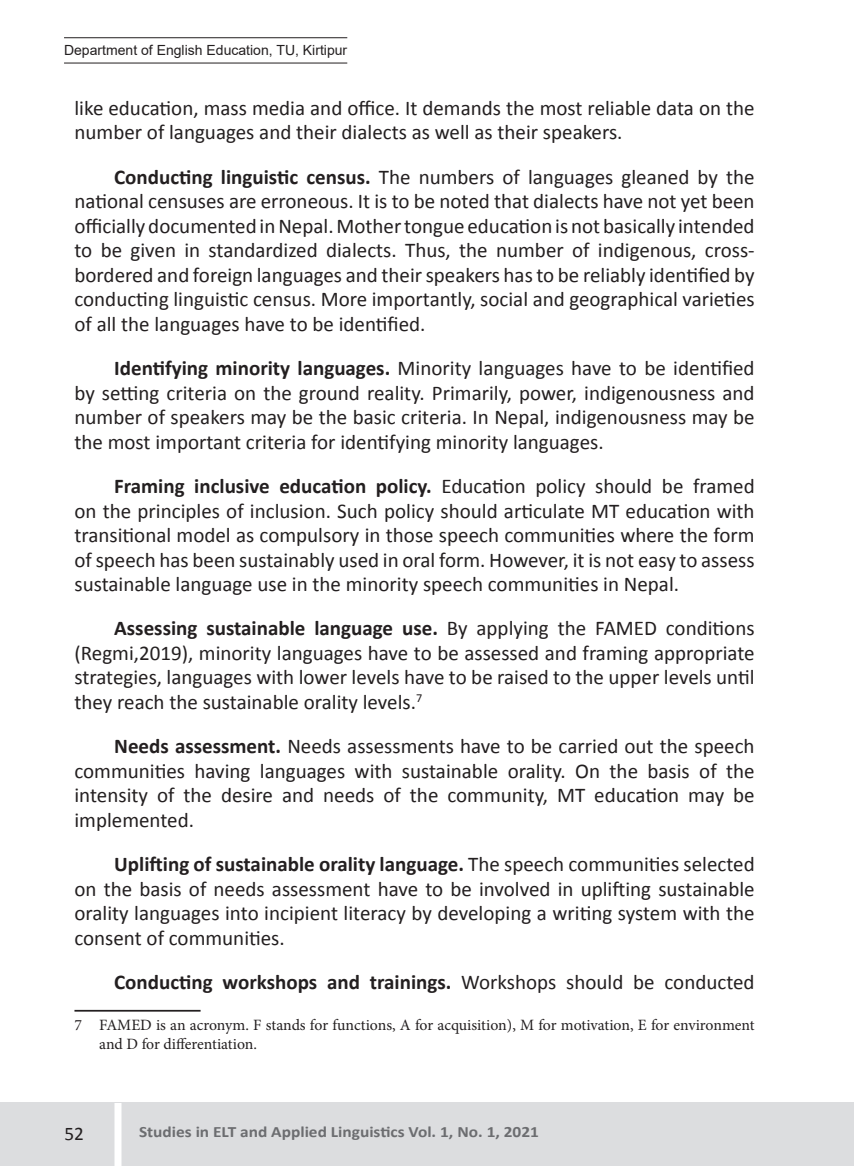
<style>
.page{position:relative;width:854px;height:1166px;background:#fff}
.page>*{position:absolute;margin:0;border:0;box-sizing:border-box;transform-origin:0 0}
.Sub_Heading{font:21px/24.5px "Calibri";color:#231f20;text-align:justify}
.Sub_Heading-2{font:700 21px "Calibri";color:#231f20}
.t1{font:19.25px "Calibri";color:#231f20}
.FootNot{font:15.75px/18.9px "Minion Pro";letter-spacing:-.005em;color:#231f20}
.t2{font:700 15.75px "Calibri";color:#6c6d70;scale:1.1 1}
.t3{font:14px "Arial";color:#231f20}
.s1{font-weight:700}
.s2{font-weight:400}
</style>
<div class="page">
<div style="left:0;top:1103px;width:853px;height:63px;background:#dcdddf"></div>
<div style="left:114px;top:1103px;width:7px;height:63px;background:#fff"></div>
<hr style="left:64px;top:63px;width:283px;height:1px;background:#231f20">
<hr style="left:64px;top:37px;width:283px;height:1px;background:#231f20">
<hr style="left:74px;top:1010px;width:126px;height:1px;background:#231f20">
<p class="t3" style="left:64px;top:40px;width:284px">Department of English Education, TU, Kirtipur</p>
<p class="Sub_Heading" style="left:74px;top:96px;width:681px">like education, mass media and office. It demands the most reliable data on the number of languages and their dialects as well as their speakers.</p>
<p class="Sub_Heading" style="left:74px;top:165px;width:681px;text-indent:40px"><span class="s1">Conducting linguistic census.</span> The numbers of languages gleaned by the national censuses are erroneous. It is to be noted that dialects have not yet been officially documented in Nepal. Mother tongue education is not basically intended to be given in standardized dialects. Thus, the number of indigenous, cross&shy;bordered and foreign languages and their speakers has to be reliably identified by conducting linguistic census. More importantly, social and geographical varieties of all the languages have to be identified.</p>
<p class="Sub_Heading" style="left:74px;top:356px;width:681px;text-indent:40px"><span class="s1">Identifying minority languages.</span> Minority languages have to be identified by setting criteria on the ground reality. Primarily, power, indigenousness and number of speakers may be the basic criteria. In Nepal, indigenousness may be the most important criteria for identifying minority languages.</p>
<p class="Sub_Heading" style="left:74px;top:474px;width:681px;text-indent:40px"><span class="s1">Framing inclusive education policy.</span> Education policy should be framed on the principles of inclusion. Such policy should articulate MT education with transitional model as compulsory in those speech communities where the form of speech has been sustainably used in oral form. However, it is not easy to assess sustainable language use in the minority speech communities in Nepal.</p>
<p class="Sub_Heading" style="left:74px;top:616px;width:681px;text-indent:40px"><span class="s1">Assessing sustainable language use.</span> By applying the FAMED conditions (Regmi,2019), minority languages have to be assessed and framing appropriate strategies, languages with lower levels have to be raised to the upper levels until they reach the sustainable orality levels.<sup>7</sup></p>
<p class="Sub_Heading" style="left:74px;top:734px;width:681px;text-indent:40px"><span class="s1">Needs assessment.</span> Needs assessments have to be carried out the speech communities having languages with sustainable orality. On the basis of the intensity of the desire and needs of the community, MT education may be implemented.</p>
<p class="Sub_Heading" style="left:74px;top:852px;width:681px;text-indent:40px"><span class="s1">Uplifting of sustainable orality language.</span> The speech communities selected on the basis of needs assessment have to be involved in uplifting sustainable orality languages into incipient literacy by developing a writing system with the consent of communities.</p>
<p class="Sub_Heading-2" style="left:114px;top:968px;width:641px">Conducting workshops and trainings. <span class="s2">Workshops should be conducted</span></p>
<p class="FootNot" style="left:99px;top:1015px;width:656px;text-indent:-25px">7 FAMED is an acronym. F stands for functions, A for acquisition), M for motivation, E for environment and D for differentiation.</p>
<p class="t1" style="left:64px;top:1121px;width:21px">52</p>
<p class="t2" style="left:139px;top:1121px;width:365px">Studies in ELT and Applied Linguistics Vol. 1, No. 1, 2021</p>
</div>
